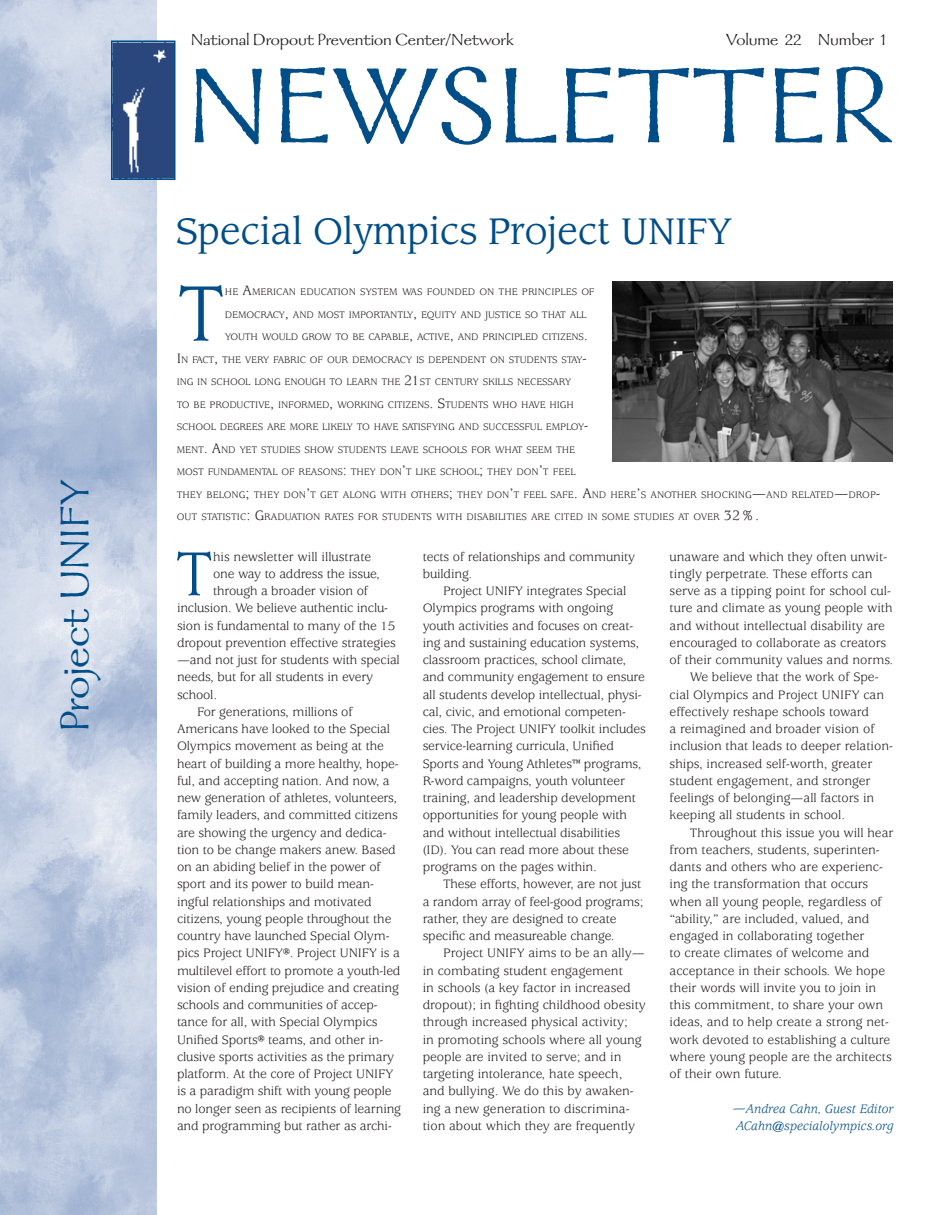
<style>
.page{position:relative;width:945px;height:1215px;background:#fff}
.page>*{position:absolute;margin:0;border:0;box-sizing:border-box;transform-origin:0 0}
.t1{font:120px "Galahad";letter-spacing:.015em;color:#004d87}
.Lead_In_1{font:86.7px "Usherwood";color:#004d87}
.BodyText_1stp_DropCa{font:68.55px "Usherwood";color:#004d87}
.Subhead_1{font:45px "Galahad";color:#004d87}
.Headline{font:36px "Leawood";color:#004d87}
.t2{font:18px "Galahad";color:#231f20}
.Body_Text{font:13.5px/17.2px "Usherwood";letter-spacing:-.01em;color:#231f20}
.BodyText_1stp_DropCa-2{font:13.5px "Usherwood";letter-spacing:-.01em;color:#231f20}
.Body_Text-2{font:italic 13.5px "Usherwood";color:#004d87}
.ByLine{font:italic 13.5px "Usherwood";color:#004d87}
.Lead_In_1-2{font:10.5px "Usherwood";letter-spacing:-.015em;color:#231f20}
.s1{font-size:15px}
</style>
<div class="page">
<img style="left:0;top:0;width:157px;height:1215px">
<img style="left:114px;top:43px;width:59px;height:25px">
<div style="left:114px;top:68px;width:59px;height:29px;background:#2a477d"></div>
<svg style="left:114px;top:97px;width:59px;height:27px;background:#4b6491"></svg>
<svg style="left:114px;top:124px;width:59px;height:28px;background:#455e8d"></svg>
<div style="left:112px;top:152px;width:63px;height:27px;background:#2a477d"></div>
<div style="left:111px;top:40px;width:65px;height:140px;border:2px solid #004d87"></div>
<img style="left:612px;top:281px;width:280px;height:180px">
<p class="Subhead_1" style="left:52px;top:732px;width:255px;rotate:-90deg">Project UNIFY</p>
<p class="t2" style="left:191px;top:30px;width:324px">National Dropout Prevention Center/Network</p>
<p class="t2" style="left:726px;top:30px;width:161px">Volume 22 Number 1</p>
<p class="t1" style="left:186px;top:45px;width:707px">NEWSLETTER</p>
<p class="Headline" style="left:176px;top:210px;width:558px">Special Olympics Project UNIFY</p>
<p class="Lead_In_1" style="left:177px;top:266px;width:50px">T</p>
<p class="Lead_In_1-2" style="left:225px;top:287px;width:371px">HE <span class="s1">A</span>MERICAN EDUCATION SYSTEM WAS FOUNDED ON THE PRINCIPLES OF</p>
<p class="Lead_In_1-2" style="left:225px;top:309px;width:363px">DEMOCRACY<span class="s1">,</span> AND MOST IMPORTANTLY<span class="s1">,</span> EQUITY AND JUSTICE SO THAT ALL</p>
<p class="Lead_In_1-2" style="left:225px;top:332px;width:365px">YOUTH WOULD GROW TO BE CAPABLE<span class="s1">,</span> ACTIVE<span class="s1">,</span> AND PRINCIPLED CITIZENS<span class="s1">.</span></p>
<p class="Lead_In_1-2" style="left:177px;top:354px;width:411px"><span class="s1">I</span> N FACT<span class="s1">,</span> THE VERY FABRIC OF OUR DEMOCRACY IS DEPENDENT ON STUDENTS STAY<span class="s1">-</span></p>
<p class="Lead_In_1-2" style="left:177px;top:377px;width:396px">ING IN SCHOOL LONG ENOUGH TO LEARN THE <span class="s1">21</span>ST CENTURY SKILLS NECESSARY</p>
<p class="Lead_In_1-2" style="left:177px;top:399px;width:398px">TO BE PRODUCTIVE<span class="s1">,</span> INFORMED<span class="s1">,</span> WORKING CITIZENS<span class="s1">. S</span>TUDENTS WHO HAVE HIGH</p>
<p class="Lead_In_1-2" style="left:177px;top:422px;width:413px">SCHOOL DEGREES ARE MORE LIKELY TO HAVE SATISFYING AND SUCCESSFUL EMPLOY<span class="s1">-</span></p>
<p class="Lead_In_1-2" style="left:177px;top:444px;width:400px">MENT<span class="s1">. A</span>ND YET STUDIES SHOW STUDENTS LEAVE SCHOOLS FOR WHAT SEEM THE</p>
<p class="Lead_In_1-2" style="left:177px;top:467px;width:401px">MOST FUNDAMENTAL OF REASONS<span class="s1">:</span> THEY DON<span class="s1">’</span>T LIKE SCHOOL<span class="s1">;</span> THEY DON<span class="s1">’</span>T FEEL</p>
<p class="Lead_In_1-2" style="left:177px;top:489px;width:705px">THEY BELONG<span class="s1">;</span> THEY DON<span class="s1">’</span>T GET ALONG WITH OTHERS<span class="s1">;</span> THEY DON<span class="s1">’</span>T FEEL SAFE<span class="s1">. A</span>ND HERE<span class="s1">’</span>S ANOTHER SHOCKING<span class="s1">—</span>AND RELATED<span class="s1">—</span>DROP<span class="s1">-</span></p>
<p class="Lead_In_1-2" style="left:177px;top:512px;width:584px">OUT STATISTIC<span class="s1">: G</span>RADUATION RATES FOR STUDENTS WITH DISABILITIES ARE CITED IN SOME STUDIES AT OVER <span class="s1">32%.</span></p>
<p class="BodyText_1stp_DropCa" style="left:175px;top:536px;width:40px">T</p>
<p class="BodyText_1stp_DropCa-2" style="left:213px;top:549px;width:160px">his newsletter will illustrate</p>
<p class="BodyText_1stp_DropCa-2" style="left:213px;top:566px;width:168px">one way to address the issue,</p>
<p class="BodyText_1stp_DropCa-2" style="left:213px;top:584px;width:156px">through a broader vision of</p>
<p class="BodyText_1stp_DropCa-2" style="left:177px;top:601px;width:213px">inclusion. We believe authentic inclu-</p>
<p class="BodyText_1stp_DropCa-2" style="left:177px;top:618px;width:220px">sion is fundamental to many of the 15</p>
<p class="BodyText_1stp_DropCa-2" style="left:177px;top:635px;width:220px">dropout prevention effective strategies</p>
<p class="BodyText_1stp_DropCa-2" style="left:177px;top:653px;width:224px">—and not just for students with special</p>
<p class="BodyText_1stp_DropCa-2" style="left:177px;top:670px;width:198px">needs, but for all students in every</p>
<p class="BodyText_1stp_DropCa-2" style="left:177px;top:687px;width:42px">school.</p>
<p class="Body_Text" style="left:177px;top:704px;width:226px;text-indent:20px">For generations, millions of Americans have looked to the Special Olympics movement as being at the heart of building a more healthy, hope&shy;ful, and accepting nation. And now, a new generation of athletes, volunteers, family leaders, and committed citizens are showing the urgency and dedica&shy;tion to be change makers anew. Based on an abiding belief in the power of sport and its power to build mean&shy;ingful relationships and motivated citizens, young people throughout the country have launched Special Olym&shy;pics Project UNIFY®. Project UNIFY is a multilevel effort to promote a youth-led vision of ending prejudice and creating schools and communities of accep&shy;tance for all, with Special Olympics Unified Sports® teams, and other in&shy;clusive sports activities as the primary platform. At the core of Project UNIFY is a paradigm shift with young people no longer seen as recipients of learning and programming but rather as archi-</p>
<p class="Body_Text" style="left:423px;top:548px;width:214px">tects of relationships and community building.</p>
<p class="Body_Text" style="left:423px;top:583px;width:225px;text-indent:20px">Project UNIFY integrates Special Olympics programs with ongoing youth activities and focuses on creat&shy;ing and sustaining education systems, classroom practices, school climate, and community engagement to ensure all students develop intellectual, physi&shy;cal, civic, and emotional competen&shy;cies. The Project UNIFY toolkit includes service-learning curricula, Unified Sports and Young Athletes™ programs, R-word campaigns, youth volunteer training, and leadership development opportunities for young people with and without intellectual disabilities (ID). You can read more about these programs on the pages within.</p>
<p class="Body_Text" style="left:423px;top:876px;width:222px;text-indent:20px">These efforts, however, are not just a random array of feel-good programs; rather, they are designed to create specific and measureable change.</p>
<p class="Body_Text" style="left:423px;top:945px;width:225px;text-indent:20px">Project UNIFY aims to be an ally— in combating student engagement<br>in schools (a key factor in increased dropout); in fighting childhood obesity through increased physical activity;<br>in promoting schools where all young people are invited to serve; and in targeting intolerance, hate speech, and bullying. We do this by awaken&shy;ing a new generation to discrimina&shy;tion about which they are frequently</p>
<p class="Body_Text" style="left:670px;top:548px;width:225px">unaware and which they often unwit&shy;tingly perpetrate. These efforts can serve as a tipping point for school cul&shy;ture and climate as young people with and without intellectual disability are encouraged to collaborate as creators of their community values and norms.</p>
<p class="Body_Text" style="left:670px;top:669px;width:225px;text-indent:20px">We believe that the work of Spe&shy;cial Olympics and Project UNIFY can effectively reshape schools toward<br>a reimagined and broader vision of inclusion that leads to deeper relation&shy;ships, increased self-worth, greater student engagement, and stronger feelings of belonging—all factors in keeping all students in school.</p>
<p class="Body_Text" style="left:670px;top:824px;width:225px;text-indent:20px">Throughout this issue you will hear from teachers, students, superinten&shy;dants and others who are experienc&shy;ing the transformation that occurs when all young people, regardless of “ability,” are included, valued, and engaged in collaborating together<br>to create climates of welcome and acceptance in their schools. We hope their words will invite you to join in this commitment, to share your own ideas, and to help create a strong net&shy;work devoted to establishing a culture where young people are the architects of their own future.</p>
<p class="ByLine" style="left:733px;top:1101px;width:162px">—Andrea Cahn, Guest Editor</p>
<p class="Body_Text-2" style="left:736px;top:1118px;width:159px">ACahn@specialolympics.org</p>
</div>
